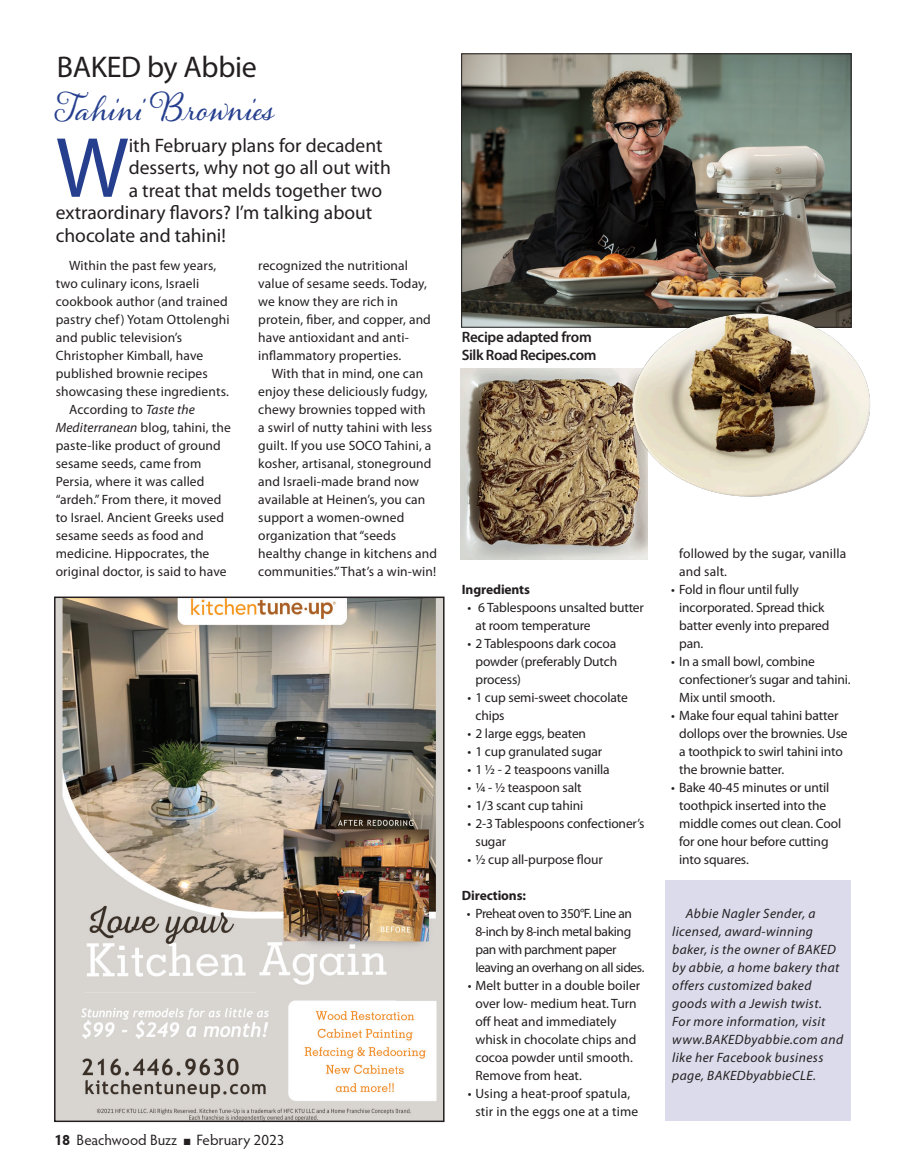
<style>
.page{position:relative;width:905px;height:1175px;background:#fff}
.page>*{position:absolute;margin:0;border:0;box-sizing:border-box;transform-origin:0 0}
.Intro_Text{font:86.25px "Myriad Pro";color:#253f8e}
.Headline_Small_2{font:34.5px "Alana";letter-spacing:-.015em;color:#253f8e}
.Headline_Small_2-2{font:30px "Myriad Pro";letter-spacing:-.01em;color:#231f20}
.Intro_Text-2{font:19.5px "Myriad Pro";color:#231f20}
.Text_No_Indent{font:600 15px/18px "Myriad Pro";letter-spacing:-.025em;color:#231f20}
.t1{font:15px "Hypatia Sans Pro";color:#231f20}
.Text_Indent{font:13.5px/18px "Myriad Pro";letter-spacing:.01em;color:#231f20}
.Hanging_Indent{font:13.5px/18px "Myriad Pro";letter-spacing:-.01em;color:#231f20}
.Text_Indent-2{font:italic 13.5px/18px "Myriad Pro";letter-spacing:.03em;color:#231f20}
.Hanging_Indent-2{font:13.5px/18px "Myriad Pro";letter-spacing:-.03em;color:#231f20}
.Hanging_Indent-3{font:13.5px/18px "Myriad Pro";letter-spacing:.01em;color:#231f20;text-align:center}
.Hanging_Indent-4{font:700 13.5px "Myriad Pro";letter-spacing:-.01em;color:#231f20}
.s1{font-style:italic}
.s2{font-weight:700}
</style>
<div class="page">
<div style="left:665px;top:880px;width:186px;height:241px;background:#dbdbeb"></div>
<img style="left:463px;top:55px;width:386px;height:270px">
<img style="left:57px;top:599px;width:384px;height:520px">
<div style="left:54px;top:596px;width:390px;height:526px;border:2px solid #231f20"></div>
<img style="left:460px;top:368px;width:187px;height:191px">
<img style="left:630px;top:290px;width:240px;height:222px">
<p class="Headline_Small_2-2" style="left:57px;top:50px;width:201px">BAKED by Abbie</p>
<p class="Headline_Small_2" style="left:57px;top:87px;width:220px">Tahini Brownies</p>
<p class="Intro_Text" style="left:56px;top:121px;width:74px">W</p>
<p class="Intro_Text-2" style="left:129px;top:135px;width:255px">ith February plans for decadent</p>
<p class="Intro_Text-2" style="left:129px;top:157px;width:264px">desserts, why not go all out with</p>
<p class="Intro_Text-2" style="left:129px;top:180px;width:255px">a treat that melds together two</p>
<p class="Intro_Text-2" style="left:56px;top:202px;width:318px">extraordinary flavors? I’m talking about</p>
<p class="Intro_Text-2" style="left:56px;top:225px;width:172px">chocolate and tahini!</p>
<p class="Text_Indent" style="left:56px;top:257px;width:175px;text-indent:14px">Within the past few years, two culinary icons, Israeli cookbook author (and trained pastry chef) Yotam Ottolenghi and public television’s<br>Christopher Kimball, have published brownie recipes showcasing these ingredients.</p>
<p class="Text_Indent" style="left:56px;top:401px;width:176px;text-indent:14px">According to <span class="s1">Taste the<br>Mediterranean</span> blog, tahini, the paste-like product of ground sesame seeds, came from<br>Persia, where it was called “ardeh.” From there, it moved to Israel. Ancient Greeks used sesame seeds as food and medicine. Hippocrates, the original doctor, is said to have</p>
<p class="Text_Indent" style="left:258px;top:257px;width:174px">recognized the nutritional value of sesame seeds. Today, we know they are rich in protein, fiber, and copper, and have antioxidant and anti&shy;inflammatory properties.</p>
<p class="Text_Indent" style="left:258px;top:365px;width:180px;text-indent:14px">With that in mind, one can enjoy these deliciously fudgy, chewy brownies topped with<br>a swirl of nutty tahini with less guilt. If you use SOCO Tahini, a kosher, artisanal, stoneground and Israeli-made brand now available at Heinen’s, you can support a women-owned organization that “seeds healthy change in kitchens and communities.” That’s a win-win!</p>
<p class="t1" style="left:54px;top:1130px;width:232px"><span class="s2">18</span> Beachwood Buzz ■ February 2023</p>
<p class="Text_No_Indent" style="left:462px;top:328px;width:136px">Recipe adapted from<br>Silk Road Recipes.com</p>
<p class="Hanging_Indent-4" style="left:462px;top:582px;width:69px">Ingredients</p>
<p class="Hanging_Indent" style="left:475px;top:599px;width:170px;text-indent:-8px">• 6 Tablespoons unsalted butter at room temperature</p>
<p class="Hanging_Indent" style="left:475px;top:635px;width:143px;text-align:justify;text-indent:-8px">• 2 Tablespoons dark cocoa powder (preferably Dutch process)</p>
<p class="Hanging_Indent" style="left:475px;top:689px;width:154px;text-indent:-8px">• 1 cup semi-sweet chocolate chips</p>
<p class="Hanging_Indent" style="left:467px;top:725px;width:120px">• 2 large eggs, beaten</p>
<p class="Hanging_Indent" style="left:467px;top:743px;width:136px">• 1 cup granulated sugar</p>
<p class="Hanging_Indent" style="left:467px;top:761px;width:144px">• 1 ½ - 2 teaspoons vanilla</p>
<p class="Hanging_Indent" style="left:467px;top:779px;width:116px">• ¼ - ½ teaspoon salt</p>
<p class="Hanging_Indent" style="left:467px;top:797px;width:117px">• 1/3 scant cup tahini</p>
<p class="Hanging_Indent" style="left:475px;top:815px;width:170px;text-indent:-8px">• 2-3 Tablespoons confectioner’s sugar</p>
<p class="Hanging_Indent" style="left:467px;top:851px;width:137px">• ½ cup all-purpose flour</p>
<p class="Hanging_Indent-4" style="left:462px;top:888px;width:65px">Directions:</p>
<p class="Hanging_Indent-2" style="left:475px;top:905px;width:170px;text-indent:-9px">• Preheat oven to 350°F. Line an<br>8-inch by 8-inch metal baking pan with parchment paper leaving an overhang on all sides.</p>
<p class="Hanging_Indent" style="left:475px;top:977px;width:166px;text-indent:-8px">• Melt butter in a double boiler over low- medium heat. Turn off heat and immediately whisk in chocolate chips and cocoa powder until smooth.<br>Remove from heat.</p>
<p class="Hanging_Indent-3" style="left:467px;top:1085px;width:172px">• Using a heat-proof spatula, stir in the eggs one at a time</p>
<p class="Hanging_Indent-3" style="left:679px;top:545px;width:168px;text-align:left">followed by the sugar, vanilla and salt.</p>
<p class="Hanging_Indent" style="left:679px;top:581px;width:152px;text-indent:-8px">• Fold in flour until fully incorporated. Spread thick batter evenly into prepared pan.</p>
<p class="Hanging_Indent" style="left:679px;top:653px;width:173px;text-indent:-8px">• In a small bowl, combine confectioner’s sugar and tahini.<br>Mix until smooth.</p>
<p class="Hanging_Indent" style="left:679px;top:707px;width:170px;text-indent:-8px">• Make four equal tahini batter dollops over the brownies. Use a toothpick to swirl tahini into the brownie batter.</p>
<p class="Hanging_Indent" style="left:679px;top:779px;width:163px;text-indent:-8px">• Bake 40-45 minutes or until toothpick inserted into the middle comes out clean. Cool for one hour before cutting into squares.</p>
<p class="Text_Indent-2" style="left:672px;top:904px;width:172px;text-indent:14px">Abbie Nagler Sender, a licensed, award-winning baker, is the owner of BAKED by abbie, a home bakery that offers customized baked goods with a Jewish twist.<br>For more information, visit www.BAKEDbyabbie.com and like her Facebook business page, BAKEDbyabbieCLE.</p>
</div>
